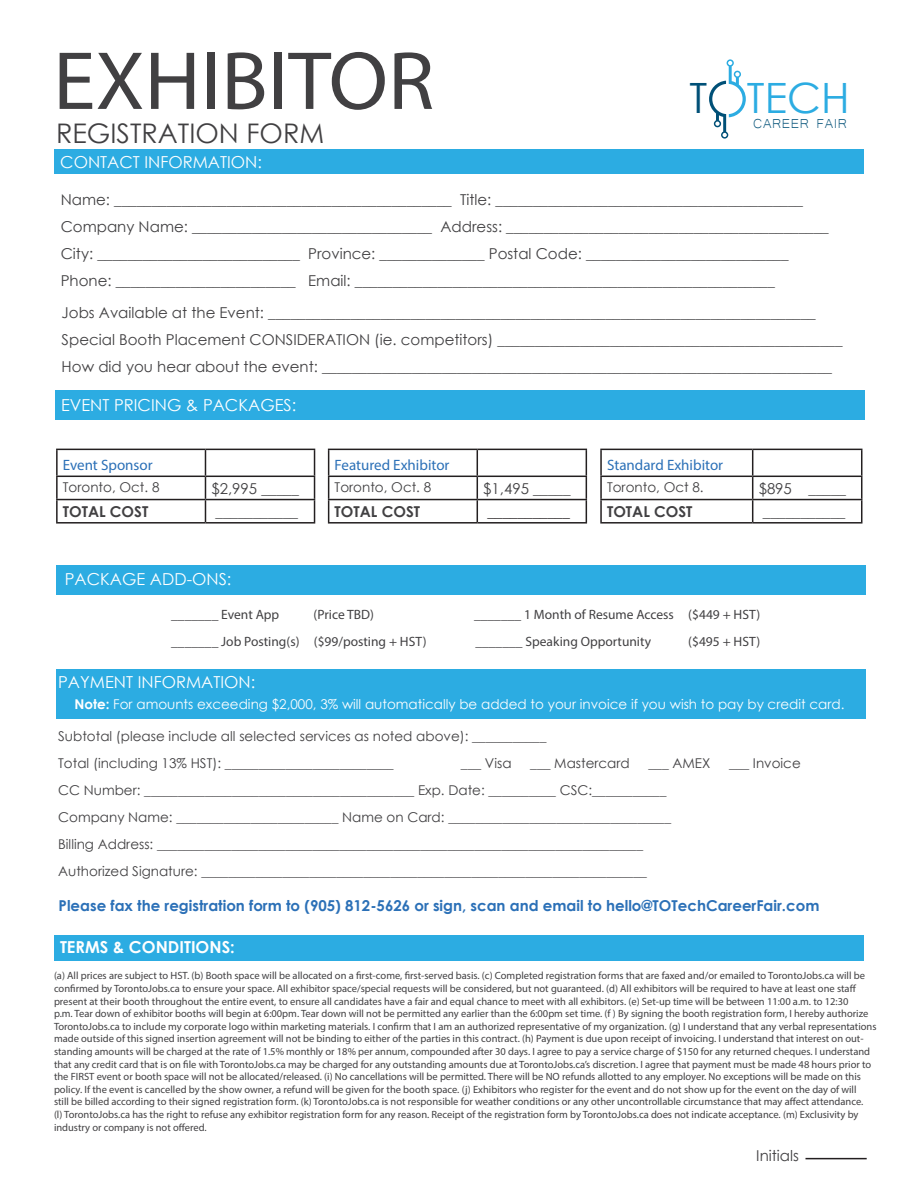
<style>
.page{position:relative;width:918px;height:1188px;background:#fff}
.page>*{position:absolute;margin:0;border:0;box-sizing:border-box;transform-origin:0 0}
.t1{font:83.1px "Myriad Pro";color:#414042}
.t2{font:41.85px "Century Gothic";color:#2cace2}
.t3{font:27px "Century Gothic";color:#414042}
.t4{font:16.8px "Microsoft Yi Baiti";letter-spacing:.03em;color:#005077}
.t5{font:16.5px "Century Gothic";color:#fff}
.t6{font:700 16.5px "Century Gothic";color:#fff}
.t7{font:15px "Century Gothic";color:#414042}
.t8{font:700 15px "Century Gothic";color:#2b70b7}
.t9{font:15px "Myriad Pro";color:#2b70b7}
.t10{font:700 15px "Century Gothic";color:#414042}
.t11{font:15px "Century Gothic";color:#231f20}
.t12{font:13.5px "Century Gothic";color:#414042}
.t13{font:13.5px "Myriad Pro";color:#414042}
.t14{font:13.5px "Century Gothic";color:#fff}
.t15{font:10.5px/12.6px "Myriad Pro";color:#414042}
.s1{color:#005077}
.s2{font-weight:700}
</style>
<div class="page">
<div style="left:54px;top:935px;width:810px;height:26px;background:#2cace2"></div>
<div style="left:56px;top:669px;width:810px;height:49px;background:#2cace2"></div>
<div style="left:56px;top:565px;width:810px;height:30px;background:#2cace2"></div>
<div style="left:55px;top:390px;width:810px;height:30px;background:#2cace2"></div>
<div style="left:54px;top:149px;width:810px;height:25px;background:#2cace2"></div>
<hr style="left:56px;top:449px;width:149px;height:1px;background:#231f20">
<hr style="left:56px;top:450px;width:2px;height:26px;background:#231f20">
<hr style="left:205px;top:449px;width:110px;height:1px;background:#231f20">
<hr style="left:56px;top:476px;width:149px;height:1px;background:#231f20">
<hr style="left:56px;top:477px;width:2px;height:22px;background:#231f20">
<hr style="left:205px;top:476px;width:110px;height:1px;background:#231f20">
<hr style="left:56px;top:499px;width:149px;height:1px;background:#231f20">
<hr style="left:56px;top:500px;width:2px;height:22px;background:#231f20">
<hr style="left:205px;top:499px;width:110px;height:1px;background:#231f20">
<svg style="left:205px;top:450px;width:1px;height:72px"></svg>
<svg style="left:314px;top:450px;width:1px;height:72px"></svg>
<hr style="left:56px;top:522px;width:149px;height:2px;background:#231f20">
<hr style="left:205px;top:522px;width:110px;height:2px;background:#231f20">
<svg style="left:709px;top:59px;width:37px;height:80px"></svg>
<hr style="left:328px;top:449px;width:149px;height:1px;background:#231f20">
<hr style="left:477px;top:449px;width:110px;height:1px;background:#231f20">
<hr style="left:328px;top:476px;width:149px;height:1px;background:#231f20">
<hr style="left:477px;top:476px;width:110px;height:1px;background:#231f20">
<hr style="left:328px;top:499px;width:149px;height:1px;background:#231f20">
<svg style="left:328px;top:450px;width:1px;height:72px"></svg>
<hr style="left:477px;top:499px;width:110px;height:1px;background:#231f20">
<svg style="left:477px;top:450px;width:1px;height:72px"></svg>
<svg style="left:586px;top:450px;width:1px;height:72px"></svg>
<hr style="left:328px;top:522px;width:149px;height:2px;background:#231f20">
<hr style="left:477px;top:522px;width:110px;height:2px;background:#231f20">
<hr style="left:600px;top:449px;width:153px;height:1px;background:#231f20">
<hr style="left:600px;top:450px;width:2px;height:26px;background:#231f20">
<hr style="left:753px;top:449px;width:109px;height:1px;background:#231f20">
<hr style="left:600px;top:476px;width:153px;height:1px;background:#231f20">
<hr style="left:600px;top:477px;width:2px;height:22px;background:#231f20">
<hr style="left:753px;top:476px;width:109px;height:1px;background:#231f20">
<hr style="left:600px;top:499px;width:153px;height:1px;background:#231f20">
<hr style="left:600px;top:500px;width:2px;height:22px;background:#231f20">
<hr style="left:753px;top:499px;width:109px;height:1px;background:#231f20">
<svg style="left:752px;top:450px;width:1px;height:72px"></svg>
<svg style="left:861px;top:450px;width:1px;height:72px"></svg>
<hr style="left:600px;top:522px;width:153px;height:2px;background:#231f20">
<hr style="left:753px;top:522px;width:109px;height:2px;background:#231f20">
<hr style="left:806px;top:1158px;width:61px;height:1px;background:#231f20">
<p class="t1" style="left:53px;top:30px;width:383px">EXHIBITOR</p>
<p class="t3" style="left:56px;top:115px;width:270px">REGISTRATION FORM</p>
<p class="t5" style="left:60px;top:150px;width:203px">CONTACT INFORMATION:</p>
<p class="t7" style="left:61px;top:189px;width:744px">Name: _____________________________________________ Title: _________________________________________</p>
<p class="t7" style="left:61px;top:216px;width:770px">Company Name: ________________________________ Address: ___________________________________________</p>
<p class="t7" style="left:61px;top:243px;width:729px">City: ___________________________ Province: ______________ Postal Code: ___________________________</p>
<p class="t7" style="left:61px;top:270px;width:716px">Phone: ________________________ Email: ________________________________________________________</p>
<p class="t7" style="left:62px;top:302px;width:756px">Jobs Available at the Event: _________________________________________________________________________</p>
<p class="t7" style="left:62px;top:329px;width:782px">Special Booth Placement CONSIDERATION (ie. competitors) ______________________________________________</p>
<p class="t7" style="left:62px;top:356px;width:772px">How did you hear about the event: ____________________________________________________________________</p>
<p class="t5" style="left:61px;top:393px;width:237px">EVENT PRICING &amp; PACKAGES:</p>
<p class="t2" style="left:690px;top:69px;width:162px"><span class="s1">T</span> TECH</p>
<p class="t4" style="left:753px;top:114px;width:95px">CAREER FAIR</p>
<p class="t9" style="left:63px;top:456px;width:91px">Event Sponsor</p>
<p class="t12" style="left:63px;top:478px;width:98px">Toronto, Oct. 8</p>
<p class="t7" style="left:211px;top:478px;width:89px">$2,995 _____</p>
<p class="t10" style="left:63px;top:500px;width:87px">TOTAL COST</p>
<p class="t7" style="left:216px;top:501px;width:84px">___________</p>
<p class="t5" style="left:65px;top:567px;width:168px">PACKAGE ADD-ONS:</p>
<p class="t9" style="left:335px;top:456px;width:116px">Featured Exhibitor</p>
<p class="t12" style="left:335px;top:478px;width:98px">Toronto, Oct. 8</p>
<p class="t7" style="left:483px;top:478px;width:89px">$1,495 _____</p>
<p class="t10" style="left:335px;top:500px;width:87px">TOTAL COST</p>
<p class="t11" style="left:487px;top:501px;width:84px">___________</p>
<p class="t9" style="left:607px;top:456px;width:118px">Standard Exhibitor</p>
<p class="t12" style="left:607px;top:478px;width:98px">Toronto, Oct 8.</p>
<p class="t7" style="left:759px;top:478px;width:89px">$895 _____</p>
<p class="t10" style="left:607px;top:500px;width:87px">TOTAL COST</p>
<p class="t7" style="left:763px;top:501px;width:84px">___________</p>
<p class="t13" style="left:171px;top:606px;width:110px">_______ Event App</p>
<p class="t13" style="left:314px;top:606px;width:62px">(Price TBD)</p>
<p class="t13" style="left:474px;top:606px;width:288px">_______ 1 Month of Resume Access ($449 + HST)</p>
<p class="t13" style="left:171px;top:633px;width:257px">_______ Job Posting(s) ($99/posting + HST)</p>
<p class="t13" style="left:475px;top:633px;width:177px">_______ Speaking Opportunity</p>
<p class="t13" style="left:688px;top:633px;width:74px">($495 + HST)</p>
<p class="t5" style="left:58px;top:670px;width:199px">PAYMENT INFORMATION:</p>
<p class="t14" style="left:74px;top:695px;width:772px"><span class="s2">Note:</span> For amounts exceeding $2,000, 3% will automatically be added to your invoice if you wish to pay by credit card.</p>
<p class="t12" style="left:58px;top:727px;width:490px">Subtotal (please include all selected services as noted above): ___________</p>
<p class="t12" style="left:58px;top:754px;width:337px">Total (including 13% HST): _________________________</p>
<p class="t12" style="left:461px;top:754px;width:52px">___ Visa</p>
<p class="t12" style="left:530px;top:754px;width:101px">___ Mastercard</p>
<p class="t12" style="left:649px;top:754px;width:63px">___ AMEX</p>
<p class="t12" style="left:729px;top:754px;width:73px">___ Invoice</p>
<p class="t12" style="left:58px;top:781px;width:610px">CC Number: ________________________________________ Exp. Date: __________ CSC:___________</p>
<p class="t12" style="left:58px;top:808px;width:614px">Company Name: ________________________ Name on Card: _________________________________</p>
<p class="t12" style="left:58px;top:835px;width:586px">Billing Address: ________________________________________________________________________</p>
<p class="t12" style="left:58px;top:862px;width:590px">Authorized Signature: __________________________________________________________________</p>
<p class="t8" style="left:59px;top:894px;width:762px">Please fax the registration form to (905) 812-5626 or sign, scan and email to hello@TOTechCareerFair.com</p>
<p class="t6" style="left:60px;top:935px;width:176px">TERMS &amp; CONDITIONS:</p>
<p class="t15" style="left:54px;top:969px;width:824px">(a) All prices are subject to HST. (b) Booth space will be allocated on a first-come, first-served basis. (c) Completed registration forms that are faxed and/or emailed to TorontoJobs.ca will be confirmed by TorontoJobs.ca to ensure your space. All exhibitor space/special requests will be considered, but not guaranteed. (d) All exhibitors will be required to have at least one staff present at their booth throughout the entire event, to ensure all candidates have a fair and equal chance to meet with all exhibitors. (e) Set-up time will be between 11:00 a.m. to 12:30<br>p.m. Tear down of exhibitor booths will begin at 6:00pm. Tear down will not be permitted any earlier than the 6:00pm set time. (f ) By signing the booth registration form, I hereby authorize TorontoJobs.ca to include my corporate logo within marketing materials. I confirm that I am an authorized representative of my organization. (g) I understand that any verbal representations made outside of this signed insertion agreement will not be binding to either of the parties in this contract. (h) Payment is due upon receipt of invoicing. I understand that interest on out&shy;standing amounts will be charged at the rate of 1.5% monthly or 18% per annum, compounded after 30 days. I agree to pay a service charge of $150 for any returned cheques. I understand that any credit card that is on file with TorontoJobs.ca may be charged for any outstanding amounts due at TorontoJobs.ca’s discretion. I agree that payment must be made 48 hours prior to the FIRST event or booth space will not be allocated/released. (i) No cancellations will be permitted. There will be NO refunds allotted to any employer. No exceptions will be made on this policy. If the event is cancelled by the show owner, a refund will be given for the booth space. (j) Exhibitors who register for the event and do not show up for the event on the day of will<br>still be billed according to their signed registration form. (k) TorontoJobs.ca is not responsible for weather conditions or any other uncontrollable circumstance that may affect attendance.<br>(l) TorontoJobs.ca has the right to refuse any exhibitor registration form for any reason. Receipt of the registration form by TorontoJobs.ca does not indicate acceptance. (m) Exclusivity by industry or company is not offered.</p>
<p class="t7" style="left:756px;top:1145px;width:44px">Initials</p>
</div>
